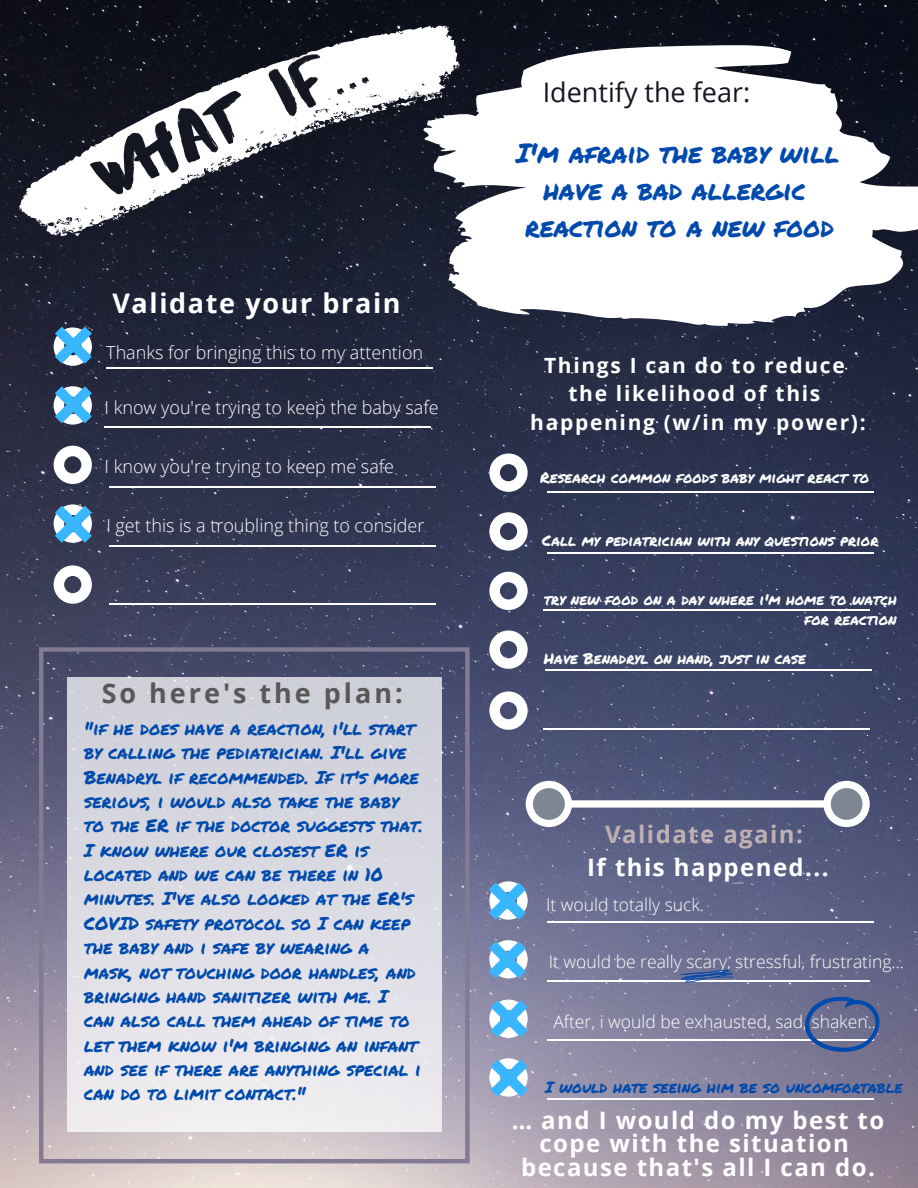
<style>
.page{position:relative;width:918px;height:1188px;background:#fff}
.page>*{position:absolute;margin:0;border:0;box-sizing:border-box;transform-origin:0 0}
.t1{font:72px "Abys";color:#141622}
.t2{font:27px/37.2px "Permanent Marker";color:#004aad;text-align:center}
.t3{font:700 27px "Open Sans";letter-spacing:.06em;color:#fff}
.t4{font:27px "Open Sans";color:#141622}
.t5{font:700 27px "Open Sans";letter-spacing:.11em;color:#585858}
.t6{font:700 24px/23.2px "Open Sans";letter-spacing:.06em;color:#fff;text-align:center}
.t7{font:700 24px "Open Sans";letter-spacing:.06em;color:#c0b0b3}
.t8{font:700 21px/28.7px "Open Sans";letter-spacing:.08em;color:#fff;text-align:center}
.t9{font:18px/24.3px "Permanent Marker";color:#004aad}
.t10{font:300 18px "Open Sans";color:#fff}
.t11{font:300 17.55px "Open Sans";color:#fff}
.t12{font:15.75px "Permanent Marker";color:#004aad}
.t13{font:15px/20.2px "Permanent Marker";color:#fff;text-align:right}
</style>
<div class="page">
<img style="left:0;top:0;width:918px;height:1188px">
<svg style="left:2px;top:0;width:469px;height:249px"></svg>
<svg style="left:36px;top:218px;width:16px;height:9px"></svg>
<svg style="left:371px;top:109px;width:3px;height:4px"></svg>
<svg style="left:447px;top:26px;width:3px;height:10px"></svg>
<svg style="left:96px;top:217px;width:9px;height:10px"></svg>
<svg style="left:113px;top:208px;width:12px;height:12px"></svg>
<svg style="left:255px;top:141px;width:14px;height:8px"></svg>
<svg style="left:381px;top:94px;width:42px;height:15px"></svg>
<svg style="left:64px;top:217px;width:18px;height:20px"></svg>
<svg style="left:354px;top:109px;width:11px;height:6px"></svg>
<svg style="left:313px;top:110px;width:24px;height:21px"></svg>
<svg style="left:219px;top:157px;width:21px;height:10px"></svg>
<svg style="left:39px;top:647px;width:431px;height:516px;background:#868298"></svg>
<div style="left:67px;top:677px;width:374px;height:454px;background:linear-gradient(to bottom,#cbcdd7,#efecf0)"></div>
<svg style="left:423px;top:44px;width:495px;height:282px"></svg>
<svg style="left:489px;top:454px;width:39px;height:38px"></svg>
<svg style="left:489px;top:512px;width:39px;height:39px"></svg>
<svg style="left:489px;top:572px;width:39px;height:38px"></svg>
<hr style="left:545px;top:670px;width:326px;height:1px;background:#fff">
<svg style="left:489px;top:630px;width:39px;height:39px"></svg>
<svg style="left:489px;top:691px;width:39px;height:39px"></svg>
<hr style="left:547px;top:921px;width:327px;height:2px;background:#fff">
<hr style="left:547px;top:980px;width:323px;height:1px;background:#fff">
<hr style="left:547px;top:1040px;width:327px;height:1px;background:#fff">
<hr style="left:547px;top:1098px;width:327px;height:1px;background:#fff">
<svg style="left:526px;top:781px;width:344px;height:46px"></svg>
<hr style="left:109px;top:487px;width:326px;height:1px;background:#fff">
<hr style="left:109px;top:545px;width:326px;height:1px;background:#fff">
<hr style="left:106px;top:367px;width:326px;height:1px;background:#fff">
<hr style="left:105px;top:426px;width:326px;height:1px;background:#fff">
<hr style="left:109px;top:604px;width:326px;height:1px;background:#fff">
<hr style="left:544px;top:610px;width:326px;height:1px;background:#fff">
<hr style="left:544px;top:728px;width:326px;height:1px;background:#fff">
<hr style="left:547px;top:552px;width:327px;height:2px;background:#fff">
<hr style="left:547px;top:491px;width:327px;height:1px;background:#fff">
<svg style="left:796px;top:978px;width:93px;height:92px;background:#6a6f95"></svg>
<svg style="left:680px;top:970px;width:54px;height:13px"></svg>
<svg style="left:54px;top:327px;width:38px;height:39px"></svg>
<svg style="left:54px;top:446px;width:38px;height:38px"></svg>
<svg style="left:54px;top:565px;width:38px;height:39px"></svg>
<svg style="left:54px;top:386px;width:38px;height:39px"></svg>
<svg style="left:54px;top:504px;width:38px;height:39px"></svg>
<svg style="left:489px;top:881px;width:39px;height:39px"></svg>
<svg style="left:489px;top:940px;width:39px;height:38px"></svg>
<svg style="left:489px;top:1000px;width:39px;height:38px"></svg>
<svg style="left:489px;top:1058px;width:39px;height:39px"></svg>
<h1 class="t1" style="left:76px;top:137px;width:297px;rotate:-24deg">WHAT IF...</h1>
<h2 class="t3" style="left:112px;top:284px;width:290px">Validate your brain</h2>
<p class="t10" style="left:106px;top:340px;width:318px">Thanks for bringing this to my attention</p>
<p class="t10" style="left:105px;top:395px;width:336px">I know you're trying to keep the baby safe</p>
<p class="t10" style="left:105px;top:454px;width:291px">I know you're trying to keep me safe</p>
<p class="t10" style="left:106px;top:512px;width:320px">I get this is a troubling thing to consider</p>
<h2 class="t5" style="left:102px;top:674px;width:302px">So here's the plan:</h2>
<p class="t9" style="left:84px;top:716px;width:340px">"if he does have a reaction, i'll start by calling the pediatrician. I'll give Benadryl if recommended. If it's more serious, i would also take the baby to the ER if the doctor suggests that.<br>I know where our closest ER is located and we can be there in 10 minutes. I've also looked at the ER's COVID safety protocol so I can keep the baby and i safe by wearing a<br>mask, not touching door handles, and bringing hand sanitizer with me. I<br>can also call them ahead of time to let them know i'm bringing an infant and see if there are anything special i can do to limit contact."</p>
<h2 class="t4" style="left:543px;top:73px;width:209px">Identify the fear:</h2>
<h2 class="t2" style="left:516px;top:134px;width:325px">I'm afraid the baby will have a bad allergic reaction to a new food</h2>
<p class="t8" style="left:530px;top:350px;width:337px">Things I can do to reduce the likelihood of this happening (w/in my power):</p>
<p class="t13" style="left:540px;top:467px;width:331px">Research common foods baby might react to</p>
<p class="t13" style="left:542px;top:530px;width:338px">Call my pediatrician with any questions prior</p>
<p class="t13" style="left:544px;top:589px;width:354px">try new food on a day where i'm home to watch for reaction</p>
<p class="t13" style="left:544px;top:648px;width:264px">Have Benadryl on hand, just in case</p>
<h3 class="t7" style="left:605px;top:817px;width:199px">Validate again:</h3>
<h3 class="t6" style="left:587px;top:855px;width:243px">If this happened...</h3>
<p class="t11" style="left:546px;top:893px;width:160px">It would totally suck.</p>
<p class="t11" style="left:549px;top:950px;width:357px">It would be really scary, stressful, frustrating...</p>
<p class="t11" style="left:553px;top:1010px;width:328px">After, i would be exhausted, sad, shaken...</p>
<p class="t12" style="left:545px;top:1075px;width:359px">I would hate seeing him be so uncomfortable</p>
<h3 class="t6" style="left:512px;top:1108px;width:374px">… and I would do my best to cope with the situation because that's all I can do.</h3>
</div>
